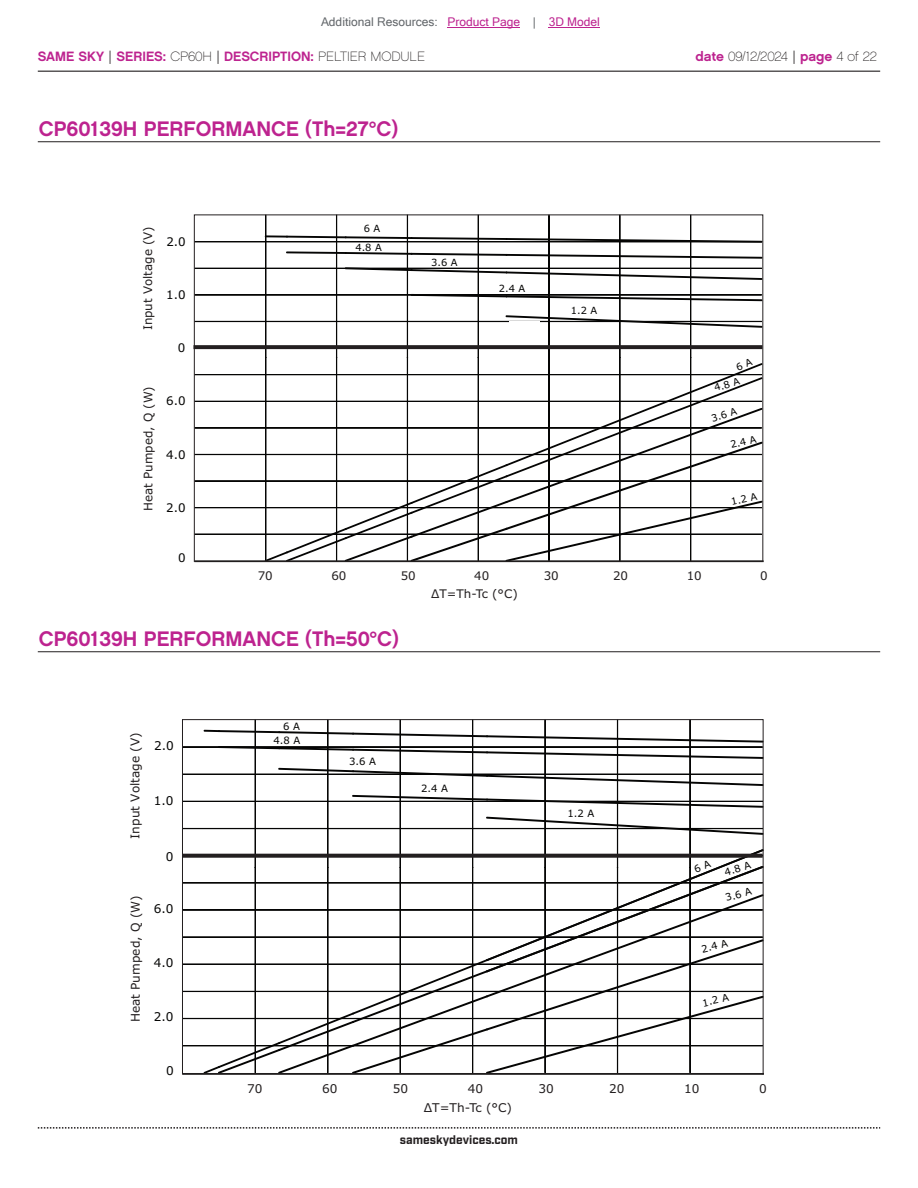
<style>
.page{position:relative;width:918px;height:1188px;background:#fff}
.page>*{position:absolute;margin:0;border:0;box-sizing:border-box;transform-origin:0 0}
.t1{font:21px "Chalet New York Nineteen Sixty";color:#bd238f}
.t2{font:13.5px "Chalet New York Nineteen Sixty";color:#bd238f}
.t3{font:13.5px "Chalet Paris Nineteen Sixty";letter-spacing:-.005em;color:#231f20}
.t4{font:12.15px "Verdana";color:#231f20}
.t5{font:12.15px "Verdana";color:#050504}
.t6{font:12px "Microsoft Sans Serif";color:#63676b}
.t7{font:700 12px "Industry";color:#231f20}
.t8{font:11.85px "Verdana";color:#231f20}
.t9{font:11.85px "Verdana";color:#050504}
.t10{font:10.05px "Verdana";color:#050504}
.t11{font:9.9px "Verdana";color:#050504}
.s1{color:#bd238f}
.s2{font-family:"Industry";color:#231f20}
.s3{font-family:"Chalet Paris Nineteen Sixty";color:#231f20}
.s4{font-family:"Chalet New York Nineteen Sixty";color:#bd238f}
.s5{font-family:"Industry"}
</style>
<div class="page">
<hr style="left:38px;top:71px;width:842px;height:1px;background:#231f20">
<svg style="left:38px;top:1127px;width:842px;height:2px"></svg>
<hr style="left:38px;top:141px;width:842px;height:1px;background:#231f20">
<hr style="left:38px;top:651px;width:842px;height:1px;background:#231f20">
<hr style="left:448px;top:27px;width:72px;height:1px;background:#bd238f">
<hr style="left:549px;top:27px;width:51px;height:1px;background:#bd238f">
<svg style="left:195px;top:215px;width:568px;height:347px"></svg>
<svg style="left:183px;top:720px;width:581px;height:354px"></svg>
<p class="t6" style="left:321px;top:15px;width:280px">Additional Resources: <span class="s1">Product Page</span> | <span class="s1">3D Model</span></p>
<p class="t2" style="left:38px;top:47px;width:389px">SAME SKY <span class="s2">|</span> SERIES: <span class="s3">CP60H</span> <span class="s2">|</span> DESCRIPTION: <span class="s3">PELTIER MODULE</span></p>
<p class="t3" style="left:696px;top:48px;width:183px"><span class="s4">date</span> 09/12/2024 <span class="s5">|</span> <span class="s4">page</span> 4 of 22</p>
<h1 class="t1" style="left:39px;top:115px;width:361px">CP60139H PERFORMANCE (Th=27°C)</h1>
<p class="t8" style="left:140px;top:330px;width:106px;rotate:-90deg">Input Voltage (V)</p>
<p class="t9" style="left:166px;top:233px;width:21px">2.0</p>
<p class="t9" style="left:166px;top:286px;width:21px">1.0</p>
<p class="t9" style="left:178px;top:340px;width:9px">0</p>
<p class="t8" style="left:140px;top:511px;width:126px;rotate:-90deg">Heat Pumped, Q (W)</p>
<p class="t9" style="left:166px;top:393px;width:21px">6.0</p>
<p class="t9" style="left:166px;top:446px;width:21px">4.0</p>
<p class="t9" style="left:166px;top:499px;width:21px">2.0</p>
<p class="t9" style="left:178px;top:550px;width:9px">0</p>
<p class="t11" style="left:364px;top:221px;width:18px">6 A</p>
<p class="t11" style="left:355px;top:240px;width:28px">4.8 A</p>
<p class="t11" style="left:431px;top:256px;width:28px">3.6 A</p>
<p class="t11" style="left:499px;top:281px;width:28px">2.4 A</p>
<p class="t11" style="left:571px;top:304px;width:28px">1.2 A</p>
<p class="t11" style="left:712px;top:381px;width:28px;rotate:-17deg">4.8 A</p>
<p class="t11" style="left:710px;top:412px;width:28px;rotate:-16deg">3.6 A</p>
<p class="t11" style="left:729px;top:438px;width:28px;rotate:-14deg">2.4 A</p>
<p class="t11" style="left:730px;top:495px;width:28px;rotate:-12deg">1.2 A</p>
<p class="t8" style="left:258px;top:568px;width:17px">70</p>
<p class="t8" style="left:331px;top:568px;width:17px">60</p>
<p class="t8" style="left:401px;top:568px;width:17px">50</p>
<p class="t8" style="left:474px;top:568px;width:17px">40</p>
<p class="t8" style="left:544px;top:568px;width:17px">30</p>
<p class="t8" style="left:613px;top:568px;width:17px">20</p>
<p class="t8" style="left:687px;top:568px;width:17px">10</p>
<p class="t8" style="left:760px;top:568px;width:9px">0</p>
<h1 class="t1" style="left:39px;top:625px;width:362px">CP60139H PERFORMANCE (Th=50°C)</h1>
<p class="t8" style="left:431px;top:586px;width:88px">ΔT=Th-Tc (°C)</p>
<p class="t4" style="left:127px;top:839px;width:108px;rotate:-90deg">Input Voltage (V)</p>
<p class="t5" style="left:154px;top:738px;width:21px">2.0</p>
<p class="t5" style="left:154px;top:792px;width:21px">1.0</p>
<p class="t5" style="left:166px;top:848px;width:9px">0</p>
<p class="t4" style="left:127px;top:1022px;width:128px;rotate:-90deg">Heat Pumped, Q (W)</p>
<p class="t5" style="left:154px;top:900px;width:21px">6.0</p>
<p class="t5" style="left:154px;top:955px;width:21px">4.0</p>
<p class="t5" style="left:154px;top:1008px;width:21px">2.0</p>
<p class="t5" style="left:166px;top:1062px;width:9px">0</p>
<p class="t10" style="left:283px;top:719px;width:18px">6 A</p>
<p class="t10" style="left:273px;top:734px;width:28px">4.8 A</p>
<p class="t10" style="left:349px;top:755px;width:28px">3.6 A</p>
<p class="t10" style="left:421px;top:781px;width:28px">2.4 A</p>
<p class="t10" style="left:568px;top:807px;width:28px">1.2 A</p>
<p class="t10" style="left:723px;top:866px;width:28px;rotate:-17deg">4.8 A</p>
<p class="t10" style="left:724px;top:891px;width:28px;rotate:-16deg">3.6 A</p>
<p class="t10" style="left:700px;top:943px;width:28px;rotate:-14deg">2.4 A</p>
<p class="t10" style="left:701px;top:996px;width:28px;rotate:-12deg">1.2 A</p>
<p class="t4" style="left:247px;top:1080px;width:17px">70</p>
<p class="t4" style="left:322px;top:1080px;width:17px">60</p>
<p class="t4" style="left:393px;top:1080px;width:17px">50</p>
<p class="t4" style="left:468px;top:1080px;width:17px">40</p>
<p class="t4" style="left:539px;top:1080px;width:17px">30</p>
<p class="t4" style="left:609px;top:1080px;width:17px">20</p>
<p class="t4" style="left:684px;top:1080px;width:17px">10</p>
<p class="t4" style="left:759px;top:1080px;width:9px">0</p>
<p class="t4" style="left:424px;top:1099px;width:90px">ΔT=Th-Tc (°C)</p>
<p class="t7" style="left:400px;top:1132px;width:120px">sameskydevices.com</p>
</div>
